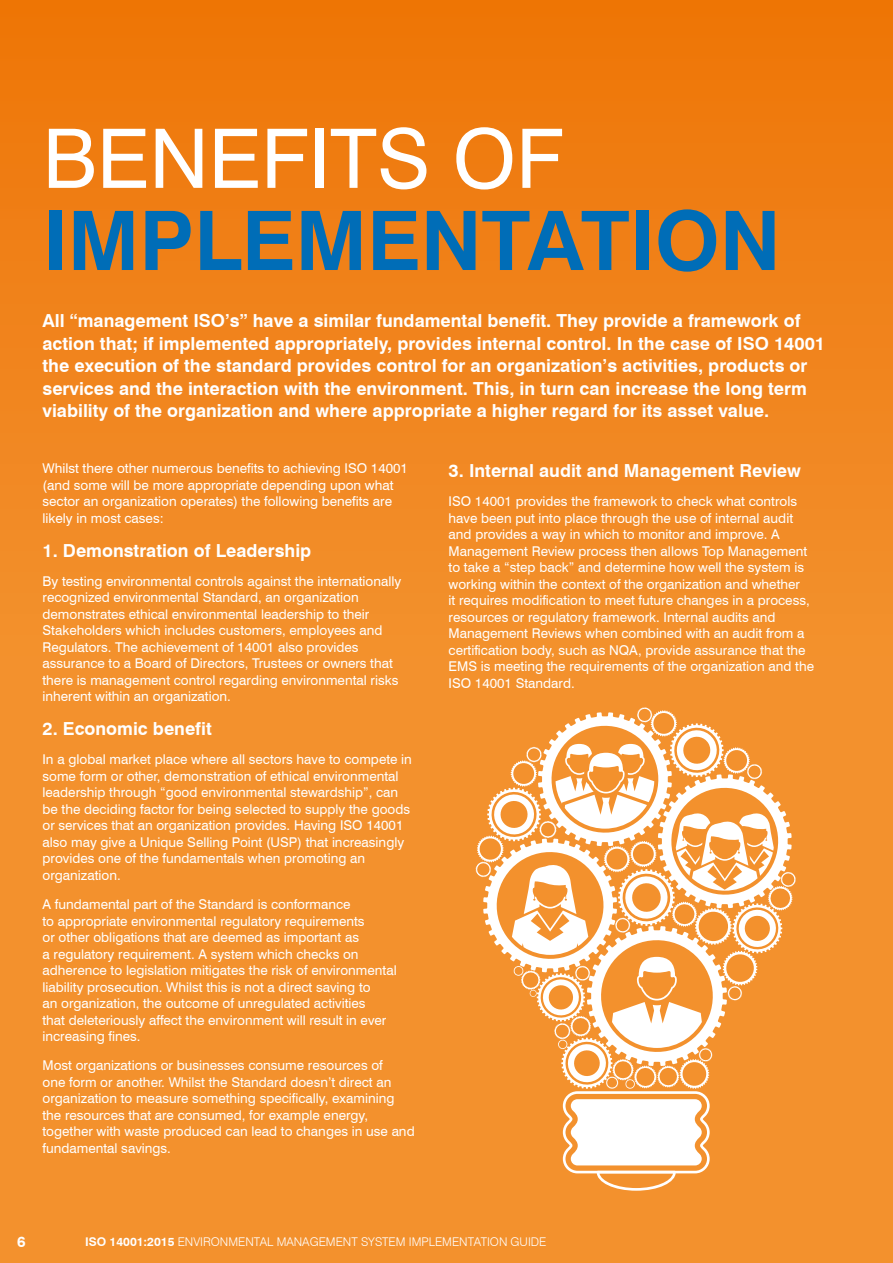
<style>
.page{position:relative;width:893px;height:1263px;background:#f3912d}
.page>*{position:absolute;margin:0;border:0;box-sizing:border-box;transform-origin:0 0}
.t1{font:700 82.2px "Swiss 721 BT";color:#006db7}
.t2{font:82.2px "Swiss 721 BT";color:#fff}
.t3{font:700 18px/22.5px "Swiss 721 BT";color:#fff}
.t4{font:700 15px "Swiss 721 BT";color:#fff}
.t5{font:13.5px/16.5px "Swiss 721 BT";color:#fff}
.t6{font:300 12px "Swiss 721 BT";color:#fff}
.s1{font-weight:700}
</style>
<div class="page">
<div style="left:0;top:0;width:893px;height:658px;background:linear-gradient(to bottom,#ee7507,#f3912e)"></div>
<svg style="left:476px;top:707px;width:320px;height:484px"></svg>
<h1 class="t2" style="left:43px;top:109px;width:523px">BENEFITS OF</h1>
<h1 class="t1" style="left:43px;top:191px;width:740px">IMPLEMENTATION</h1>
<p class="t3" style="left:43px;top:309px;width:784px">All “management ISO’s” have a similar fundamental benefit. They provide a framework of action that; if implemented appropriately, provides internal control. In the case of ISO 14001 the execution of the standard provides control for an organization’s activities, products or services and the interaction with the environment. This, in turn can increase the long term viability of the organization and where appropriate a higher regard for its asset value.</p>
<p class="t5" style="left:43px;top:460px;width:367px">Whilst there other numerous benefits to achieving ISO 14001 (and some will be more appropriate depending upon what sector an organization operates) the following benefits are likely in most cases:</p>
<h2 class="t3" style="left:43px;top:539px;width:270px">1. Demonstration of Leadership</h2>
<p class="t5" style="left:43px;top:573px;width:360px">By testing environmental controls against the internationally recognized environmental Standard, an organization demonstrates ethical environmental leadership to their Stakeholders which includes customers, employees and Regulators. The achievement of 14001 also provides assurance to a Board of Directors, Trustees or owners that there is management control regarding environmental risks inherent within an organization.</p>
<h2 class="t3" style="left:43px;top:717px;width:171px">2. Economic benefit</h2>
<p class="t5" style="left:43px;top:751px;width:371px">In a global market place where all sectors have to compete in some form or other, demonstration of ethical environmental leadership through “good environmental stewardship”, can be the deciding factor for being selected to supply the goods or services that an organization provides. Having ISO 14001 also may give a Unique Selling Point (USP) that increasingly provides one of the fundamentals when promoting an organization.</p>
<p class="t5" style="left:43px;top:896px;width:356px">A fundamental part of the Standard is conformance<br>to appropriate environmental regulatory requirements<br>or other obligations that are deemed as important as<br>a regulatory requirement. A system which checks on adherence to legislation mitigates the risk of environmental liability prosecution. Whilst this is not a direct saving to<br>an organization, the outcome of unregulated activities<br>that deleteriously affect the environment will result in ever increasing fines.</p>
<p class="t5" style="left:43px;top:1057px;width:374px">Most organizations or businesses consume resources of<br>one form or another. Whilst the Standard doesn’t direct an organization to measure something specifically, examining the resources that are consumed, for example energy, together with waste produced can lead to changes in use and fundamental savings.</p>
<h2 class="t3" style="left:449px;top:459px;width:354px">3. Internal audit and Management Review</h2>
<p class="t5" style="left:449px;top:493px;width:367px">ISO 14001 provides the framework to check what controls have been put into place through the use of internal audit and provides a way in which to monitor and improve. A Management Review process then allows Top Management to take a “step back” and determine how well the system is working within the context of the organization and whether<br>it requires modification to meet future changes in a process, resources or regulatory framework. Internal audits and Management Reviews when combined with an audit from a certification body, such as NQA, provide assurance that the EMS is meeting the requirements of the organization and the ISO 14001 Standard.</p>
<p class="t4" style="left:17px;top:1233px;width:10px">6</p>
<p class="t6" style="left:85px;top:1235px;width:463px"><span class="s1">ISO 14001:2015</span> ENVIRONMENTAL MANAGEMENT SYSTEM IMPLEMENTATION GUIDE</p>
</div>
